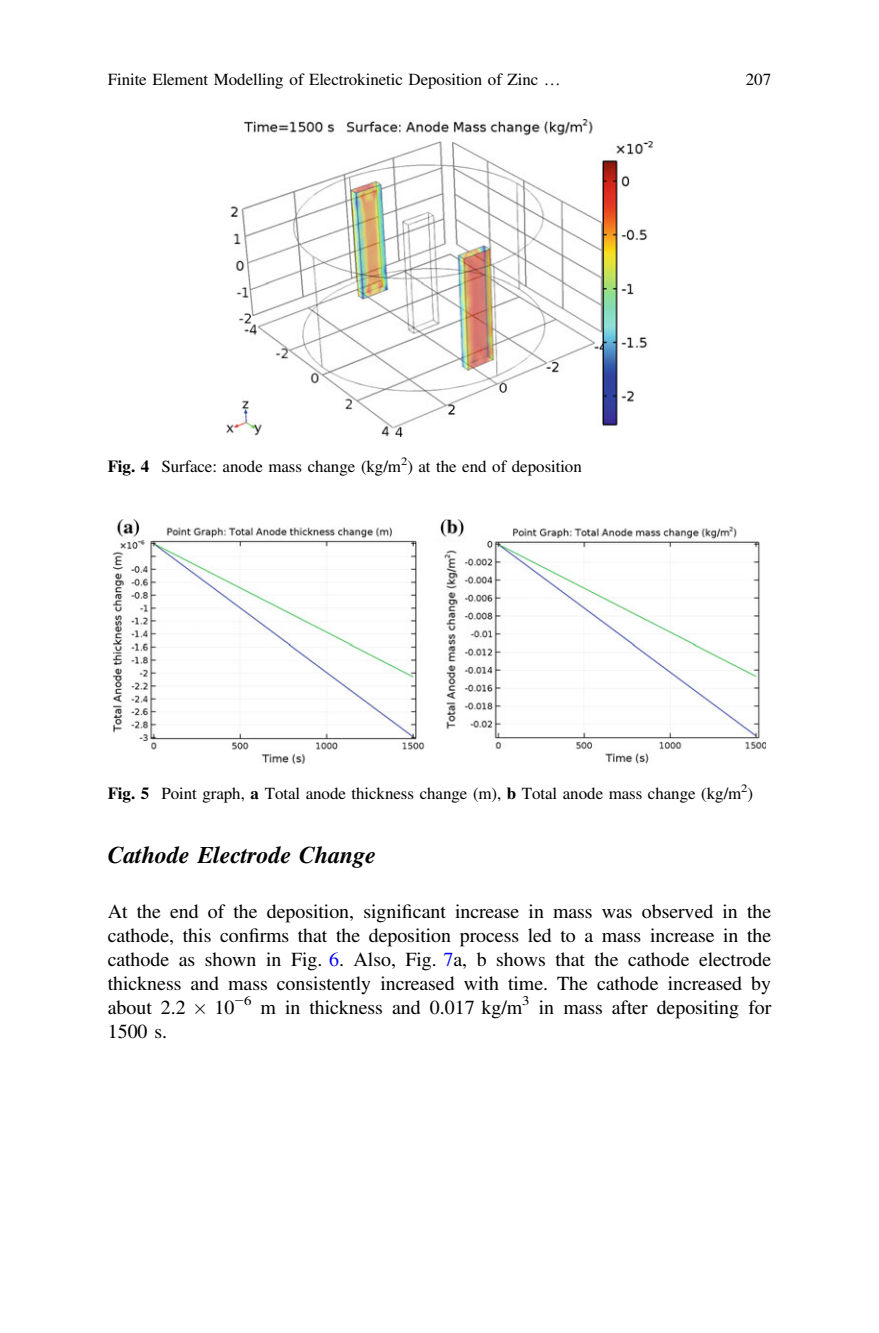
<style>
.page{position:relative;width:879px;height:1333px;background:#fff}
.page>*{position:absolute;margin:0;border:0;box-sizing:border-box;transform-origin:0 0}
.t1{font:24px "Dfhlgp Ccmqnv Txgfhr Adv TT8 fc 4438 a.BI";color:#000}
.t2{font:20px/23.8px "Mnqdcl Kpyryc Kfpjgr Adv TT5 ada 87 cc";color:#000;text-align:justify}
.t3{font:17px "Mnqdcl Kpyryc Kfpjgr Adv TT5 ada 87 cc";color:#000}
.s1{font-family:"Npqyvy Llxjtv Qfrsdv Adv TT3713 a 231"}
.s2{font-family:"Ycptss Chtdyb Svlffw Adv T Teeee 58 d 9.B"}
.s3{font-family:"Smyhhv Mdpjtk Lmtlwm Adv TT5 ada 87 cc+fb"}
.s4{color:#00f}
</style>
<div class="page">
<img style="left:227px;top:119px;width:425px;height:317px">
<img style="left:113px;top:519px;width:653px;height:244px">
<p class="t3" style="left:108px;top:73px;width:454px">Finite Element Modelling of Electrokinetic Deposition of Zinc <span class="s1">…</span></p>
<p class="t3" style="left:746px;top:73px;width:27px">207</p>
<p class="t3" style="left:108px;top:460px;width:475px"><span class="s2">Fig. 4</span> Surface: anode mass change (kg/m<sup>2</sup>) at the end of deposition</p>
<p class="t3" style="left:108px;top:787px;width:647px"><span class="s2">Fig. 5</span> Point graph, <span class="s2">a</span> Total anode thickness change (m), <span class="s2">b</span> Total anode mass change (kg/m<sup>2</sup>)</p>
<p class="t1" style="left:108px;top:845px;width:270px">Cathode Electrode Change</p>
<p class="t2" style="left:108px;top:901px;width:665px">At the end of the deposition, signi<span class="s3">fi</span>cant increase in mass was observed in the cathode, this con<span class="s3">fi</span>rms that the deposition process led to a mass increase in the cathode as shown in Fig. <span class="s4">6</span>. Also, Fig. <span class="s4">7</span>a, b shows that the cathode electrode thickness and mass consistently increased with time. The cathode increased by about 2.2</p>
<p class="t2" style="left:215px;top:997px;width:558px">10<sup>−</sup><sup>6</sup> m in thickness and 0.017 kg/m<sup>3</sup> in mass after depositing for</p>
<p class="t2" style="left:108px;top:1021px;width:61px">1500 s.</p>
</div>
